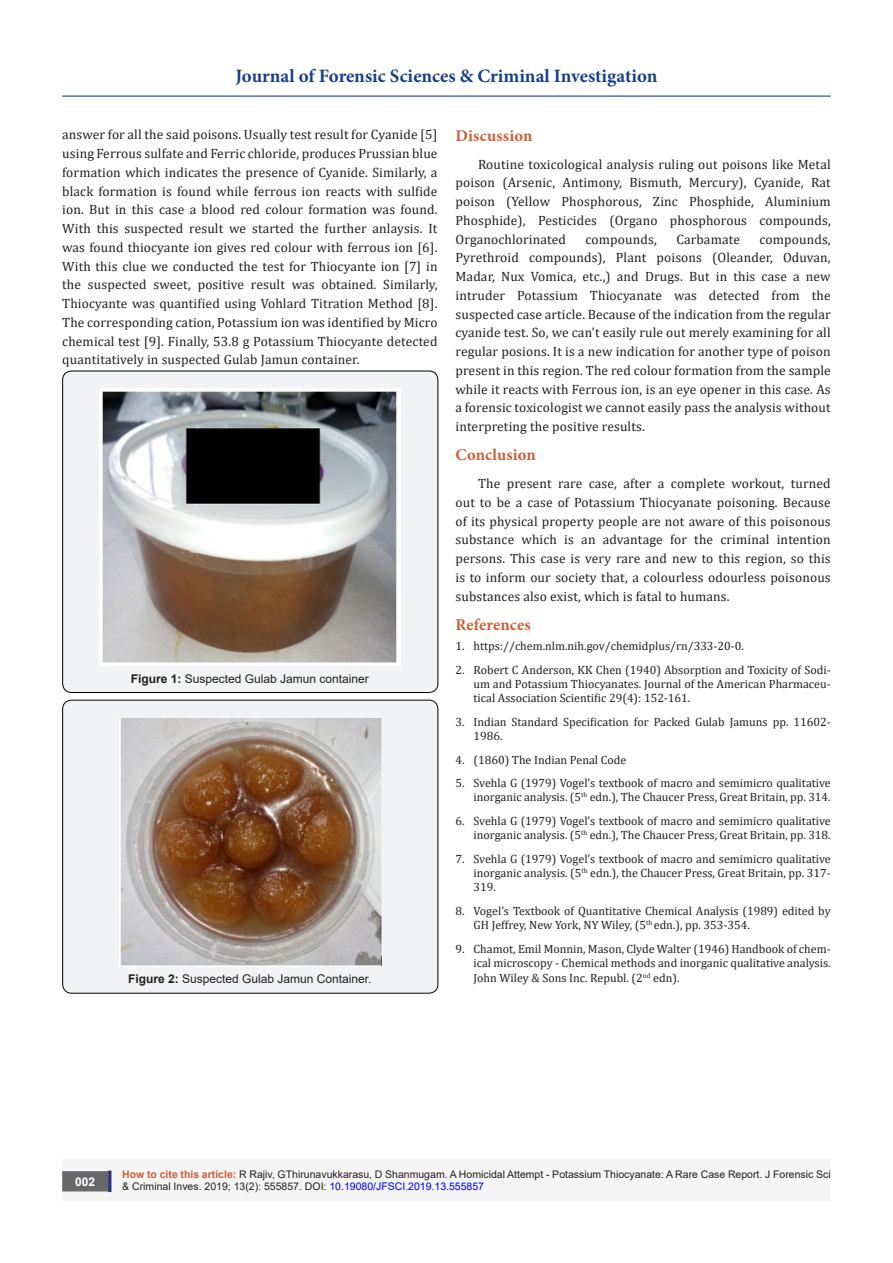
<style>
.page{position:relative;width:893px;height:1263px;background:#fff}
.page>*{position:absolute;margin:0;border:0;box-sizing:border-box;transform-origin:0 0}
.t1{font:700 18.9px "Minion Pro";color:#183f89}
.t2{font:700 16.5px "Minion Pro";letter-spacing:.01em;color:#ca5f37}
.t3{font:700 16.5px "Minion Pro";letter-spacing:.005em;color:#ca6035}
.t4{font:13.5px/18.8px "Cambria";letter-spacing:.01em;color:#231f20;text-align:justify}
.t5{font:12px/14.4px "Cambria";color:#231f20;text-align:justify}
.t6{font:12px "Arial";color:#231f20}
.t7{font:700 12px "Arial";color:#fff}
.t8{font:10.5px/12.8px "Arial";color:#231f20}
.s1{font-weight:700}
.s2{font-weight:700;color:#ca5f37}
.s3{color:#00f}
</style>
<div class="page">
<hr style="left:62px;top:96px;width:769px;height:1px;background:#253f8e">
<div style="left:62px;top:1160px;width:769px;height:41px;background:#f5f5f6"></div>
<div style="left:63px;top:1172px;width:44px;height:19px;background:#68676a"></div>
<div style="left:62px;top:1171px;width:46px;height:20px;border:2px solid #68676a"></div>
<div style="left:108px;top:1170px;width:3px;height:22px;background:#253474;border:2px solid #253474"></div>
<div style="left:63px;top:371px;width:375px;height:321px;background:#f2f3f4;border-radius:9px"></div>
<div style="left:62px;top:371px;width:376px;height:322px;border:1px solid #000;border-radius:9px"></div>
<img style="left:100px;top:389px;width:301px;height:276px">
<div style="left:63px;top:700px;width:375px;height:293px;background:#f2f3f4;border-radius:9px"></div>
<div style="left:62px;top:700px;width:376px;height:293px;border:1px solid #000;border-radius:9px"></div>
<img style="left:119px;top:718px;width:263px;height:248px">
<h1 class="t1" style="left:235px;top:63px;width:423px">Journal of Forensic Sciences &amp; Criminal Investigation</h1>
<p class="t4" style="left:62px;top:125px;width:377px">answer for all the said poisons. Usually test result for Cyanide [5] using Ferrous sulfate and Ferric chloride, produces Prussian blue formation which indicates the presence of Cyanide. Similarly, a black formation is found while ferrous ion reacts with sulfide ion. But in this case a blood red colour formation was found.<br>With this suspected result we started the further anlaysis. It was found thiocyante ion gives red colour with ferrous ion [6].<br>With this clue we conducted the test for Thiocyante ion [7] in the suspected sweet, positive result was obtained. Similarly, Thiocyante was quantified using Vohlard Titration Method [8].<br>The corresponding cation, Potassium ion was identified by Micro chemical test [9]. Finally, 53.8 g Potassium Thiocyante detected quantitatively in suspected Gulab Jamun container.</p>
<p class="t6" style="left:131px;top:670px;width:240px"><span class="s1">Figure 1:</span> Suspected Gulab Jamun container</p>
<p class="t6" style="left:128px;top:970px;width:245px"><span class="s1">Figure 2:</span> Suspected Gulab Jamun Container.</p>
<p class="t2" style="left:455px;top:124px;width:78px">Discussion</p>
<p class="t4" style="left:455px;top:154px;width:377px;text-indent:22px">Routine toxicological analysis ruling out poisons like Metal poison (Arsenic, Antimony, Bismuth, Mercury), Cyanide, Rat poison (Yellow Phosphorous, Zinc Phosphide, Aluminium Phosphide), Pesticides (Organo phosphorous compounds, Organochlorinated</p>
<p class="t4" style="left:455px;top:229px;width:377px;text-indent:304px">compounds, Pyrethroid compounds), Plant poisons (Oleander, Oduvan, Madar, Nux Vomica, etc.,) and Drugs. But in this case a new intruder Potassium Thiocyanate was detected from the suspected case article. Because of the indication from the regular cyanide test. So, we can’t easily rule out merely examining for all regular posions. It is a new indication for another type of poison present in this region. The red colour formation from the sample while it reacts with Ferrous ion, is an eye opener in this case. As a forensic toxicologist we cannot easily pass the analysis without interpreting the positive results.</p>
<p class="t2" style="left:455px;top:443px;width:82px">Conclusion</p>
<p class="t4" style="left:455px;top:474px;width:377px;text-indent:22px">The present rare case, after a complete workout, turned out to be a case of Potassium Thiocyanate poisoning. Because of its physical property people are not aware of this poisonous substance which is an advantage for the criminal intention persons. This case is very rare and new to this region, so this is to inform our society that, a colourless odourless poisonous substances also exist, which is fatal to humans.</p>
<p class="t3" style="left:455px;top:613px;width:77px">References</p>
<p class="t5" style="left:455px;top:639px;width:290px">1. https://chem.nlm.nih.gov/chemidplus/rn/333-20-0.</p>
<p class="t5" style="left:473px;top:662px;width:359px;text-indent:-18px">2. Robert C Anderson, KK Chen (1940) Absorption and Toxicity of Sodi&shy;um and Potassium Thiocyanates. Journal of the American Pharmaceu&shy;tical Association Scientific 29(4): 152-161.</p>
<p class="t5" style="left:473px;top:714px;width:359px;text-indent:-18px">3. Indian Standard Specification for Packed Gulab Jamuns pp. 11602-<br>1986.</p>
<p class="t5" style="left:455px;top:752px;width:172px">4. (1860) The Indian Penal Code</p>
<p class="t5" style="left:455px;top:776px;width:377px;text-align:right">5. Svehla G (1979) Vogel’s textbook of macro and semimicro qualitative inorganic analysis. (5<sup>th</sup> edn.), The Chaucer Press, Great Britain, pp. 314.</p>
<p class="t5" style="left:455px;top:813px;width:377px;text-align:right">6. Svehla G (1979) Vogel’s textbook of macro and semimicro qualitative inorganic analysis. (5<sup>th</sup> edn.), The Chaucer Press, Great Britain, pp. 318.</p>
<p class="t5" style="left:473px;top:851px;width:359px;text-indent:-18px">7. Svehla G (1979) Vogel’s textbook of macro and semimicro qualitative inorganic analysis. (5<sup>th</sup> edn.), the Chaucer Press, Great Britain, pp. 317- 319.</p>
<p class="t5" style="left:473px;top:903px;width:359px;text-indent:-18px">8. Vogel’s Textbook of Quantitative Chemical Analysis (1989) edited by<br>GH Jeffrey, New York, NY Wiley, (5<sup>th</sup> edn.), pp. 353-354.</p>
<p class="t5" style="left:473px;top:941px;width:359px;text-indent:-18px">9. Chamot, Emil Monnin, Mason, Clyde Walter (1946) Handbook of chem&shy;ical microscopy - Chemical methods and inorganic qualitative analysis.<br>John Wiley &amp; Sons Inc. Republ. (2<sup>nd</sup> edn).</p>
<p class="t4" style="left:585px;top:229px;width:73px">compounds,</p>
<p class="t4" style="left:676px;top:229px;width:65px">Carbamate</p>
<p class="t7" style="left:75px;top:1173px;width:22px">002</p>
<p class="t8" style="left:122px;top:1167px;width:710px"><span class="s2">How to cite this article:</span> R Rajiv, GThirunavukkarasu, D Shanmugam. A Homicidal Attempt - Potassium Thiocyanate: A Rare Case Report. J Forensic Sci &amp; Criminal Inves. 2019; 13(2): 555857. DOI: <span class="s3">10.19080/JFSCI.2019.13.555857</span></p>
</div>
